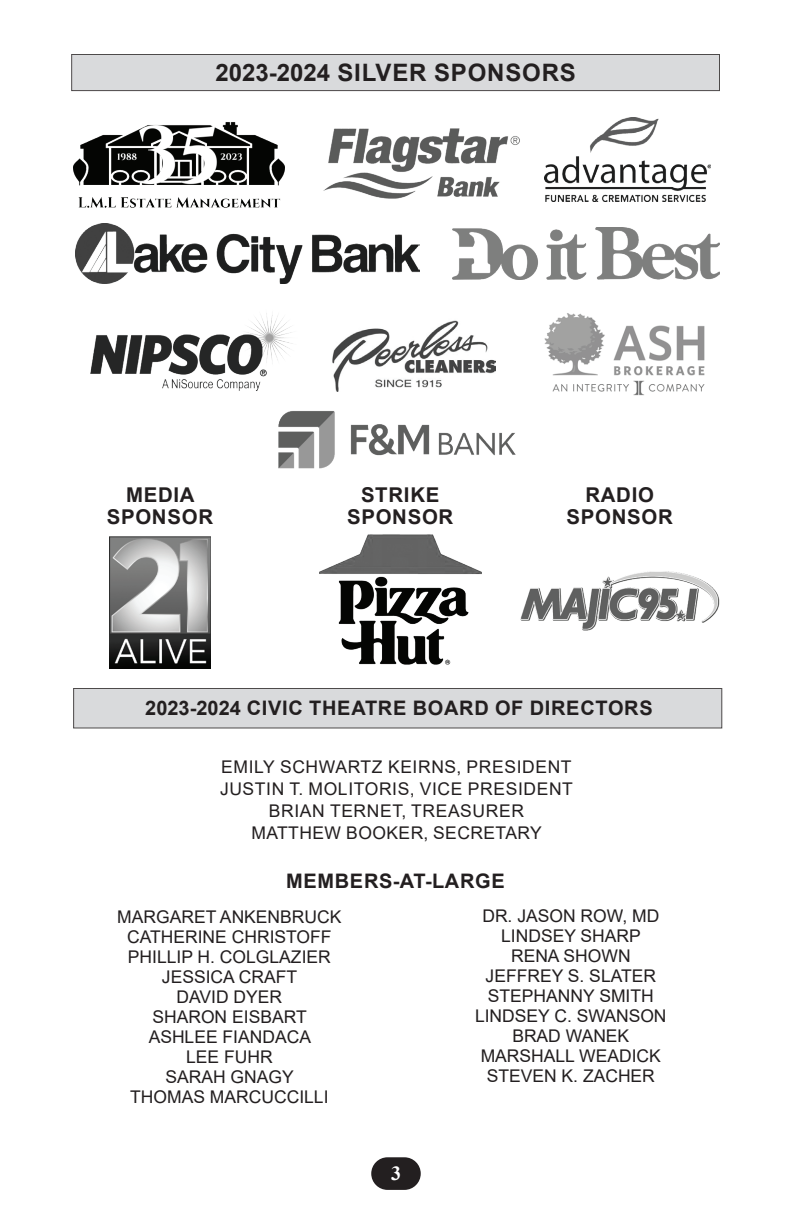
<style>
.page{position:relative;width:792px;height:1224px;background:#fff}
.page>*{position:absolute;margin:0;border:0;box-sizing:border-box;transform-origin:0 0}
.t1{font:700 24px "Arial";letter-spacing:.035em;color:#231f20}
.t2{font:700 20.4px/22px "Arial";letter-spacing:.035em;color:#231f20;text-align:center}
.t3{font:700 20px "Arial";letter-spacing:.035em;color:#231f20}
.t4{font:700 20px "Times New Roman";color:#fff}
.t5{font:17.6px/20px "Arial";color:#231f20;text-align:center}
.t6{font:17.6px/22px "Arial";letter-spacing:.035em;color:#231f20;text-align:center}
</style>
<div class="page">
<div style="left:372px;top:1158px;width:48px;height:31px;background:#231f20;border-radius:15px"></div>
<div style="left:371px;top:1157px;width:50px;height:33px;border:2px solid #231f20;border-radius:15px"></div>
<div style="left:74px;top:688px;width:648px;height:40px;background:#d9dadc"></div>
<div style="left:73px;top:688px;width:649px;height:40px;border:1px solid #231f20"></div>
<div style="left:72px;top:54px;width:648px;height:37px;background:#d9dadc"></div>
<div style="left:71px;top:54px;width:649px;height:37px;border:1px solid #231f20"></div>
<img style="left:332px;top:320px;width:164px;height:72px">
<img style="left:109px;top:537px;width:102px;height:132px">
<img style="left:323px;top:128px;width:197px;height:71px">
<img style="left:544px;top:313px;width:161px;height:83px">
<img style="left:452px;top:227px;width:268px;height:52px">
<img style="left:545px;top:117px;width:166px;height:84px">
<img style="left:74px;top:122px;width:211px;height:86px">
<img style="left:75px;top:224px;width:345px;height:59px">
<img style="left:90px;top:313px;width:203px;height:78px">
<img style="left:319px;top:534px;width:162px;height:131px">
<img style="left:520px;top:571px;width:200px;height:60px">
<img style="left:278px;top:411px;width:238px;height:58px">
<h1 class="t1" style="left:216px;top:55px;width:362px">2023-2024 SILVER SPONSORS</h1>
<p class="t2" style="left:107px;top:484px;width:108px">MEDIA<br>SPONSOR</p>
<p class="t2" style="left:567px;top:484px;width:108px">RADIO<br>SPONSOR</p>
<p class="t2" style="left:347px;top:484px;width:108px">STRIKE<br>SPONSOR</p>
<p class="t3" style="left:145px;top:693px;width:509px">2023-2024 CIVIC THEATRE BOARD OF DIRECTORS</p>
<p class="t6" style="left:220px;top:756px;width:354px">EMILY SCHWARTZ KEIRNS, PRESIDENT<br>JUSTIN T. MOLITORIS, VICE PRESIDENT<br>BRIAN TERNET, TREASURER<br>MATTHEW BOOKER, SECRETARY</p>
<p class="t3" style="left:286px;top:867px;width:220px">MEMBERS-AT-LARGE</p>
<p class="t5" style="left:117px;top:907px;width:226px">MARGARET ANKENBRUCK<br>CATHERINE CHRISTOFF<br>PHILLIP H. COLGLAZIER<br>JESSICA CRAFT<br>DAVID DYER<br>SHARON EISBART<br>ASHLEE FIANDACA<br>LEE FUHR<br>SARAH GNAGY<br>THOMAS MARCUCCILLI</p>
<p class="t5" style="left:475px;top:906px;width:193px">DR. JASON ROW, MD<br>LINDSEY SHARP<br>RENA SHOWN<br>JEFFREY S. SLATER<br>STEPHANNY SMITH<br>LINDSEY C. SWANSON<br>BRAD WANEK<br>MARSHALL WEADICK<br>STEVEN K. ZACHER</p>
<p class="t4" style="left:391px;top:1159px;width:11px">3</p>
</div>
